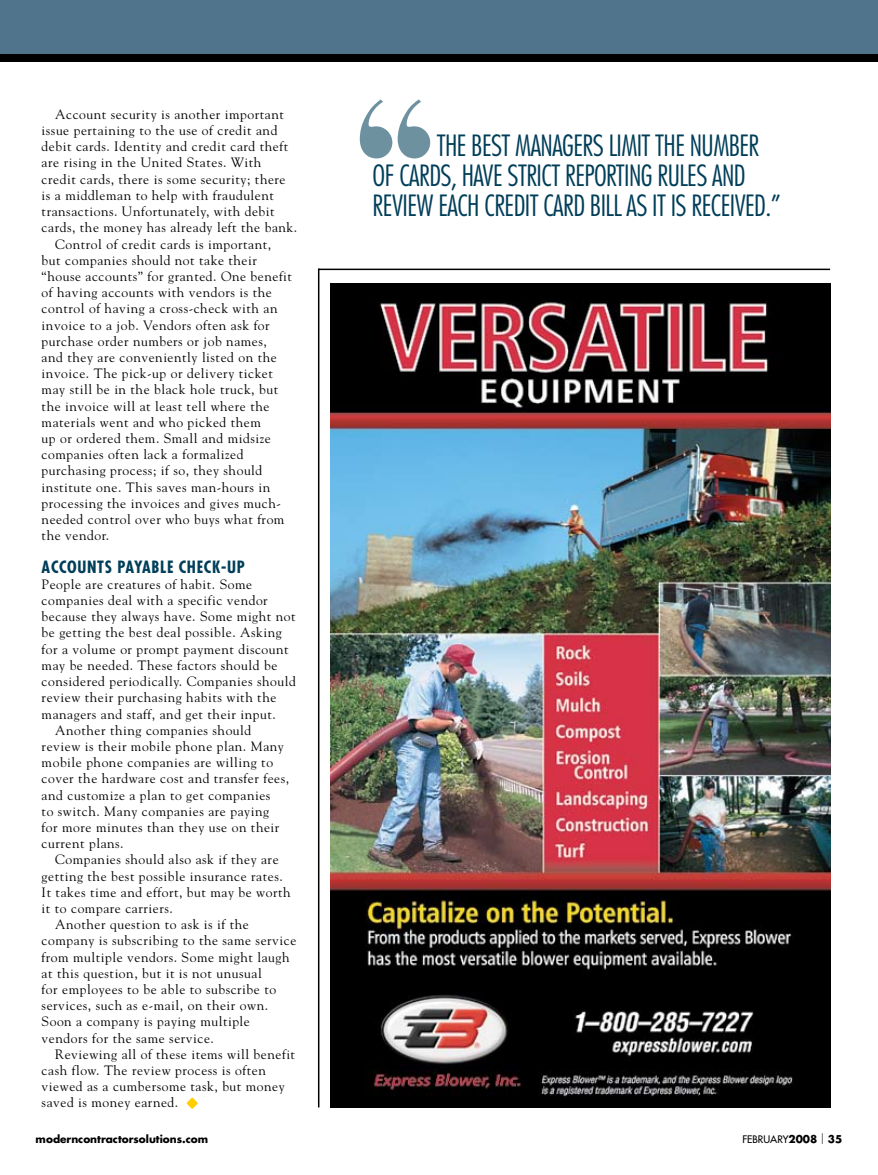
<style>
.page{position:relative;width:878px;height:1175px;background:#fff}
.page>*{position:absolute;margin:0;border:0;box-sizing:border-box;transform-origin:0 0}
.t1{font:300 condensed 28.5px/30px "Futura";letter-spacing:-.02em;color:#003e59}
.t2{font:700 condensed 16.5px "Futura";letter-spacing:.04em;color:#003e59}
.t3{font:13.5px "Goudy";letter-spacing:.04em;color:#000}
.t4{font:700 10.5px "Futura";color:#000}
.t5{font:10.2px "Futura";color:#000}
.s1{font-weight:700;font-size:10.5px}
.s2{font-weight:300;font-size:13.2px}
</style>
<div class="page">
<div style="left:0;top:0;width:878px;height:56px;background:#50748c"></div>
<div style="left:0;top:55px;width:878px;height:7px;background:#000"></div>
<svg style="left:186px;top:1097px;width:12px;height:12px"></svg>
<hr style="left:318px;top:268px;width:1px;height:839px;background:#000">
<hr style="left:318px;top:268px;width:512px;height:2px;background:#000">
<img style="left:330px;top:284px;width:500px;height:823px">
<svg style="left:360px;top:99px;width:70px;height:59px"></svg>
<p class="t3" style="left:55px;top:106px;width:230px">Account security is another important</p>
<p class="t3" style="left:42px;top:122px;width:237px">issue pertaining to the use of credit and</p>
<p class="t3" style="left:42px;top:138px;width:248px">debit cards. Identity and credit card theft</p>
<p class="t3" style="left:42px;top:154px;width:221px">are rising in the United States. With</p>
<p class="t3" style="left:42px;top:171px;width:245px">credit cards, there is some security; there</p>
<p class="t3" style="left:42px;top:187px;width:234px">is a middleman to help with fraudulent</p>
<p class="t3" style="left:42px;top:203px;width:234px">transactions. Unfortunately, with debit</p>
<p class="t3" style="left:42px;top:219px;width:257px">cards, the money has already left the bank.</p>
<p class="t3" style="left:55px;top:235px;width:217px">Control of credit cards is important,</p>
<p class="t3" style="left:42px;top:252px;width:217px">but companies should not take their</p>
<p class="t3" style="left:42px;top:268px;width:252px">“house accounts” for granted. One benefit</p>
<p class="t3" style="left:42px;top:284px;width:231px">of having accounts with vendors is the</p>
<p class="t3" style="left:42px;top:300px;width:237px">control of having a cross-check with an</p>
<p class="t3" style="left:42px;top:316px;width:229px">invoice to a job. Vendors often ask for</p>
<p class="t3" style="left:42px;top:333px;width:227px">purchase order numbers or job names,</p>
<p class="t3" style="left:42px;top:349px;width:236px">and they are conveniently listed on the</p>
<p class="t3" style="left:42px;top:365px;width:233px">invoice. The pick-up or delivery ticket</p>
<p class="t3" style="left:42px;top:381px;width:238px">may still be in the black hole truck, but</p>
<p class="t3" style="left:42px;top:397px;width:229px">the invoice will at least tell where the</p>
<p class="t3" style="left:42px;top:414px;width:221px">materials went and who picked them</p>
<p class="t3" style="left:42px;top:430px;width:231px">up or ordered them. Small and midsize</p>
<p class="t3" style="left:42px;top:446px;width:203px">companies often lack a formalized</p>
<p class="t3" style="left:42px;top:462px;width:222px">purchasing process; if so, they should</p>
<p class="t3" style="left:42px;top:478px;width:230px">institute one. This saves man-hours in</p>
<p class="t3" style="left:42px;top:495px;width:241px">processing the invoices and gives much-</p>
<p class="t3" style="left:42px;top:511px;width:244px">needed control over who buys what from</p>
<p class="t3" style="left:42px;top:527px;width:69px">the vendor.</p>
<p class="t2" style="left:42px;top:556px;width:203px">ACCOUNTS PAYABLE CHECK-UP</p>
<p class="t3" style="left:42px;top:576px;width:212px">People are creatures of habit. Some</p>
<p class="t3" style="left:42px;top:592px;width:228px">companies deal with a specific vendor</p>
<p class="t3" style="left:42px;top:608px;width:255px">because they always have. Some might not</p>
<p class="t3" style="left:42px;top:624px;width:242px">be getting the best deal possible. Asking</p>
<p class="t3" style="left:42px;top:640px;width:248px">for a volume or prompt payment discount</p>
<p class="t3" style="left:42px;top:657px;width:237px">may be needed. These factors should be</p>
<p class="t3" style="left:42px;top:673px;width:255px">considered periodically. Companies should</p>
<p class="t3" style="left:42px;top:689px;width:236px">review their purchasing habits with the</p>
<p class="t3" style="left:42px;top:705px;width:236px">managers and staff, and get their input.</p>
<p class="t3" style="left:55px;top:721px;width:198px">Another thing companies should</p>
<p class="t3" style="left:42px;top:738px;width:244px">review is their mobile phone plan. Many</p>
<p class="t3" style="left:42px;top:754px;width:233px">mobile phone companies are willing to</p>
<p class="t3" style="left:42px;top:770px;width:249px">cover the hardware cost and transfer fees,</p>
<p class="t3" style="left:42px;top:786px;width:230px">and customize a plan to get companies</p>
<p class="t3" style="left:42px;top:802px;width:229px">to switch. Many companies are paying</p>
<p class="t3" style="left:42px;top:819px;width:239px">for more minutes than they use on their</p>
<p class="t3" style="left:42px;top:835px;width:83px">current plans.</p>
<p class="t3" style="left:55px;top:851px;width:225px">Companies should also ask if they are</p>
<p class="t3" style="left:42px;top:867px;width:243px">getting the best possible insurance rates.</p>
<p class="t3" style="left:42px;top:883px;width:250px">It takes time and effort, but may be worth</p>
<p class="t3" style="left:42px;top:900px;width:133px">it to compare carriers.</p>
<p class="t3" style="left:55px;top:916px;width:195px">Another question to ask is if the</p>
<p class="t3" style="left:42px;top:932px;width:256px">company is subscribing to the same service</p>
<p class="t3" style="left:42px;top:948px;width:249px">from multiple vendors. Some might laugh</p>
<p class="t3" style="left:42px;top:964px;width:221px">at this question, but it is not unusual</p>
<p class="t3" style="left:42px;top:981px;width:236px">for employees to be able to subscribe to</p>
<p class="t3" style="left:42px;top:997px;width:228px">services, such as e-mail, on their own.</p>
<p class="t3" style="left:42px;top:1013px;width:210px">Soon a company is paying multiple</p>
<p class="t3" style="left:42px;top:1029px;width:174px">vendors for the same service.</p>
<p class="t3" style="left:55px;top:1045px;width:241px">Reviewing all of these items will benefit</p>
<p class="t3" style="left:42px;top:1062px;width:226px">cash flow. The review process is often</p>
<p class="t3" style="left:42px;top:1078px;width:245px">viewed as a cumbersome task, but money</p>
<p class="t3" style="left:42px;top:1094px;width:138px">saved is money earned.</p>
<h1 class="t1" style="left:372px;top:130px;width:410px;text-indent:64px">THE BEST MANAGERS LIMIT THE NUMBER<br>OF CARDS, HAVE STRICT REPORTING RULES AND<br>REVIEW EACH CREDIT CARD BILL AS IT IS RECEIVED.”</h1>
<p class="t4" style="left:36px;top:1131px;width:174px">moderncontractorsolutions.com</p>
<p class="t5" style="left:742px;top:1132px;width:101px">FEBRUARY<span class="s1">2008</span> <span class="s2">|</span> <span class="s1">35</span></p>
</div>
